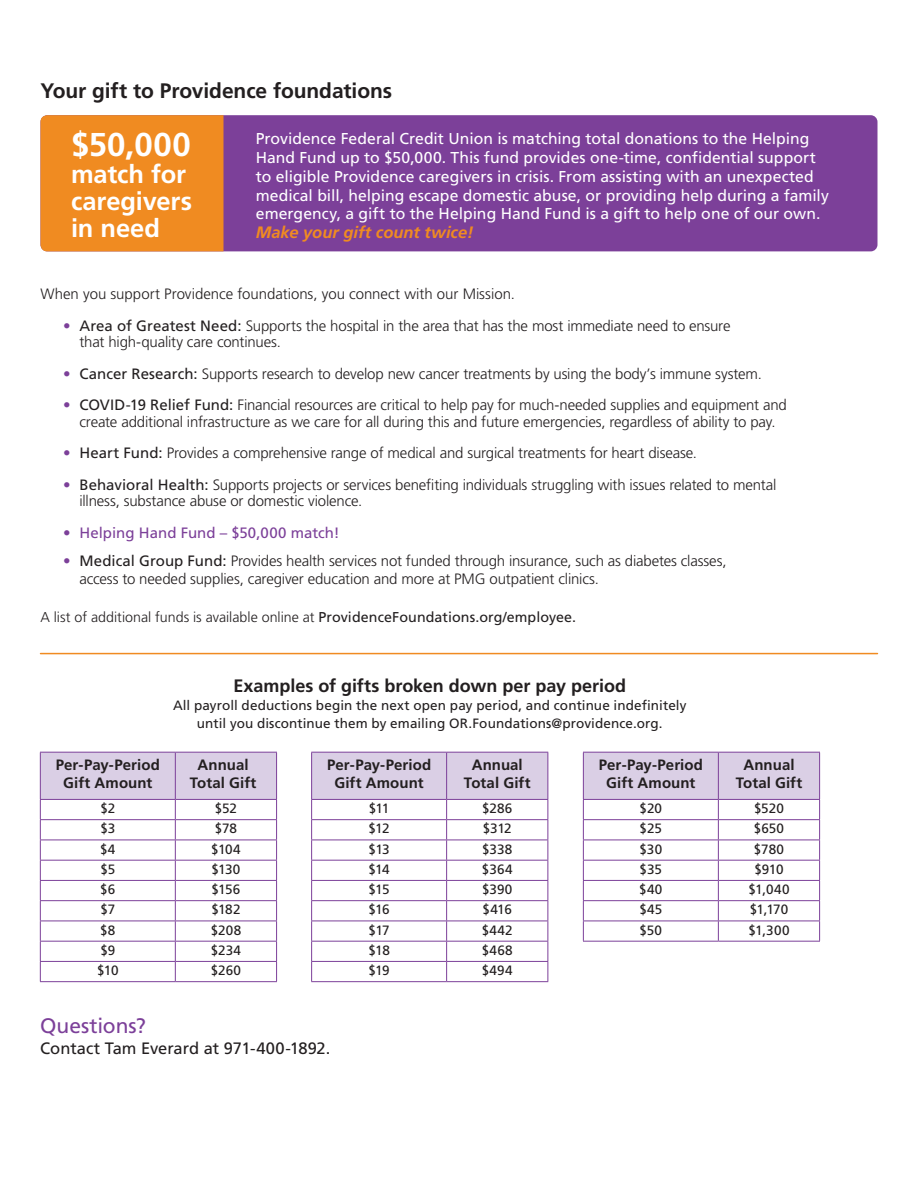
<style>
.page{position:relative;width:918px;height:1188px;background:#fff}
.page>*{position:absolute;margin:0;border:0;box-sizing:border-box;transform-origin:0 0}
.t1{font:700 33px "Frutiger";color:#fff}
.t2{font:700 25.5px/27px "Frutiger";letter-spacing:-.005em;color:#fff}
.t3{font:700 21px "Frutiger";letter-spacing:-.005em;color:#231f20}
.t4{font:21px "Frutiger";color:#7c4099}
.t5{font:700 18px "Frutiger";color:#231f20}
.t6{font:16.5px "Frutiger";letter-spacing:-.005em;color:#231f20}
.t7{font:italic 700 16.5px "Frutiger";color:#f08b21}
.t8{font:15.75px/18.8px "Frutiger";color:#fff}
.t9{font:300 15px/16.5px "Frutiger";letter-spacing:-.01em;color:#231f20}
.t10{font:700 15px "Frutiger";letter-spacing:.005em;color:#231f20}
.t11{font:15px "Frutiger";letter-spacing:.005em;color:#7c4099}
.t12{font:300 14.25px "Frutiger";color:#231f20}
.t13{font:13.5px/18px "Frutiger";letter-spacing:.005em;color:#231f20;text-align:center}
.s1{font-weight:400;color:#7c4099}
.s2{font-weight:400}
</style>
<div class="page">
<hr style="left:40px;top:653px;width:838px;height:1px;background:#f08b21">
<div style="left:40px;top:115px;width:838px;height:136px;background:#7c4099;border-radius:7px"></div>
<div style="left:40px;top:115px;width:184px;height:136px;background:#f08b21"></div>
<hr style="left:40px;top:981px;width:135px;height:1px;background:#7c4099">
<svg style="left:40px;top:752px;width:237px;height:229px"></svg>
<hr style="left:175px;top:981px;width:102px;height:1px;background:#7c4099">
<hr style="left:311px;top:981px;width:136px;height:1px;background:#7c4099">
<svg style="left:311px;top:752px;width:238px;height:229px"></svg>
<hr style="left:447px;top:981px;width:101px;height:1px;background:#7c4099">
<hr style="left:583px;top:941px;width:135px;height:1px;background:#7c4099">
<svg style="left:583px;top:752px;width:237px;height:189px"></svg>
<hr style="left:718px;top:941px;width:102px;height:1px;background:#7c4099">
<p class="t3" style="left:40px;top:78px;width:353px">Your gift to Providence foundations</p>
<p class="t1" style="left:71px;top:125px;width:121px">$50,000</p>
<p class="t2" style="left:71px;top:160px;width:122px">match for caregivers in need</p>
<p class="t8" style="left:256px;top:129px;width:575px">Providence Federal Credit Union is matching total donations to the Helping Hand Fund up to $50,000. This fund provides one-time, confidential support to eligible Providence caregivers in crisis. From assisting with an unexpected medical bill, helping escape domestic abuse, or providing help during a family emergency, a gift to the Helping Hand Fund is a gift to help one of our own.</p>
<p class="t7" style="left:256px;top:223px;width:219px">Make your gift count twice!</p>
<p class="t9" style="left:40px;top:286px;width:476px">When you support Providence foundations, you connect with our Mission.</p>
<p class="t9" style="left:80px;top:318px;width:653px;text-indent:-16px"><span class="s1">•</span> <span class="s2">Area of Greatest Need:</span> Supports the hospital in the area that has the most immediate need to ensure that high-quality care continues.</p>
<p class="t9" style="left:63px;top:366px;width:700px"><span class="s1">•</span> <span class="s2">Cancer Research:</span> Supports research to develop new cancer treatments by using the body’s immune system.</p>
<p class="t9" style="left:63px;top:397px;width:725px;text-align:center"><span class="s1">•</span> <span class="s2">COVID-19 Relief Fund:</span> Financial resources are critical to help pay for much-needed supplies and equipment and create additional infrastructure as we care for all during this and future emergencies, regardless of ability to pay.</p>
<p class="t9" style="left:63px;top:445px;width:636px"><span class="s1">•</span> <span class="s2">Heart Fund:</span> Provides a comprehensive range of medical and surgical treatments for heart disease.</p>
<p class="t9" style="left:80px;top:477px;width:698px;text-indent:-16px"><span class="s1">•</span> <span class="s2">Behavioral Health:</span> Supports projects or services benefiting individuals struggling with issues related to mental illness, substance abuse or domestic violence.</p>
<p class="t11" style="left:63px;top:524px;width:278px">• Helping Hand Fund – $50,000 match!</p>
<p class="t9" style="left:80px;top:552px;width:649px;line-height:18px;text-indent:-16px"><span class="s1">•</span> <span class="s2">Medical Group Fund:</span> Provides health services not funded through insurance, such as diabetes classes, access to needed supplies, caregiver education and more at PMG outpatient clinics.</p>
<p class="t12" style="left:40px;top:609px;width:537px">A list of additional funds is available online at <span class="s2">ProvidenceFoundations.org/employee.</span></p>
<p class="t10" style="left:56px;top:756px;width:106px">Per-Pay-Period</p>
<p class="t10" style="left:63px;top:774px;width:91px">Gift Amount</p>
<p class="t5" style="left:234px;top:675px;width:394px">Examples of gifts broken down per pay period</p>
<p class="t13" style="left:173px;top:696px;width:515px">All payroll deductions begin the next open pay period, and continue indefinitely until you discontinue them by emailing OR.Foundations@providence.org.</p>
<p class="t10" style="left:198px;top:756px;width:53px">Annual</p>
<p class="t10" style="left:190px;top:774px;width:68px">Total Gift</p>
<p class="t10" style="left:327px;top:756px;width:106px">Per-Pay-Period</p>
<p class="t10" style="left:335px;top:774px;width:91px">Gift Amount</p>
<p class="t10" style="left:472px;top:756px;width:53px">Annual</p>
<p class="t10" style="left:464px;top:774px;width:68px">Total Gift</p>
<p class="t10" style="left:599px;top:756px;width:106px">Per-Pay-Period</p>
<p class="t10" style="left:606px;top:774px;width:91px">Gift Amount</p>
<p class="t10" style="left:743px;top:756px;width:53px">Annual</p>
<p class="t10" style="left:736px;top:774px;width:68px">Total Gift</p>
<p class="t13" style="left:100px;top:799px;width:16px">$2</p>
<p class="t13" style="left:215px;top:799px;width:24px">$52</p>
<p class="t13" style="left:100px;top:820px;width:16px">$3</p>
<p class="t13" style="left:215px;top:820px;width:24px">$78</p>
<p class="t13" style="left:100px;top:840px;width:17px">$4</p>
<p class="t13" style="left:211px;top:840px;width:31px">$104</p>
<p class="t13" style="left:100px;top:860px;width:16px">$5</p>
<p class="t13" style="left:212px;top:860px;width:30px">$130</p>
<p class="t13" style="left:100px;top:880px;width:17px">$6</p>
<p class="t13" style="left:212px;top:880px;width:30px">$156</p>
<p class="t13" style="left:100px;top:901px;width:16px">$7</p>
<p class="t13" style="left:211px;top:901px;width:31px">$182</p>
<p class="t13" style="left:100px;top:921px;width:17px">$8</p>
<p class="t13" style="left:211px;top:921px;width:32px">$208</p>
<p class="t13" style="left:100px;top:941px;width:16px">$9</p>
<p class="t13" style="left:211px;top:941px;width:32px">$234</p>
<p class="t13" style="left:97px;top:961px;width:23px">$10</p>
<p class="t13" style="left:211px;top:961px;width:32px">$260</p>
<p class="t4" style="left:40px;top:1013px;width:107px">Questions?</p>
<p class="t6" style="left:40px;top:1039px;width:292px">Contact Tam Everard at 971-400-1892.</p>
<p class="t13" style="left:369px;top:799px;width:22px">$11</p>
<p class="t13" style="left:482px;top:799px;width:32px">$286</p>
<p class="t13" style="left:369px;top:820px;width:23px">$12</p>
<p class="t13" style="left:483px;top:820px;width:30px">$312</p>
<p class="t13" style="left:369px;top:840px;width:23px">$13</p>
<p class="t13" style="left:482px;top:840px;width:32px">$338</p>
<p class="t13" style="left:368px;top:860px;width:23px">$14</p>
<p class="t13" style="left:482px;top:860px;width:32px">$364</p>
<p class="t13" style="left:369px;top:880px;width:23px">$15</p>
<p class="t13" style="left:482px;top:880px;width:32px">$390</p>
<p class="t13" style="left:368px;top:901px;width:23px">$16</p>
<p class="t13" style="left:483px;top:901px;width:31px">$416</p>
<p class="t13" style="left:369px;top:921px;width:23px">$17</p>
<p class="t13" style="left:482px;top:921px;width:32px">$442</p>
<p class="t13" style="left:368px;top:941px;width:23px">$18</p>
<p class="t13" style="left:482px;top:941px;width:32px">$468</p>
<p class="t13" style="left:368px;top:961px;width:23px">$19</p>
<p class="t13" style="left:482px;top:961px;width:32px">$494</p>
<p class="t13" style="left:640px;top:799px;width:24px">$20</p>
<p class="t13" style="left:754px;top:799px;width:31px">$520</p>
<p class="t13" style="left:640px;top:820px;width:24px">$25</p>
<p class="t13" style="left:754px;top:820px;width:32px">$650</p>
<p class="t13" style="left:640px;top:840px;width:24px">$30</p>
<p class="t13" style="left:754px;top:840px;width:32px">$780</p>
<p class="t13" style="left:640px;top:860px;width:24px">$35</p>
<p class="t13" style="left:754px;top:860px;width:31px">$910</p>
<p class="t13" style="left:639px;top:880px;width:25px">$40</p>
<p class="t13" style="left:748px;top:880px;width:43px">$1,040</p>
<p class="t13" style="left:639px;top:901px;width:24px">$45</p>
<p class="t13" style="left:750px;top:901px;width:40px">$1,170</p>
<p class="t13" style="left:640px;top:921px;width:24px">$50</p>
<p class="t13" style="left:748px;top:921px;width:43px">$1,300</p>
</div>
